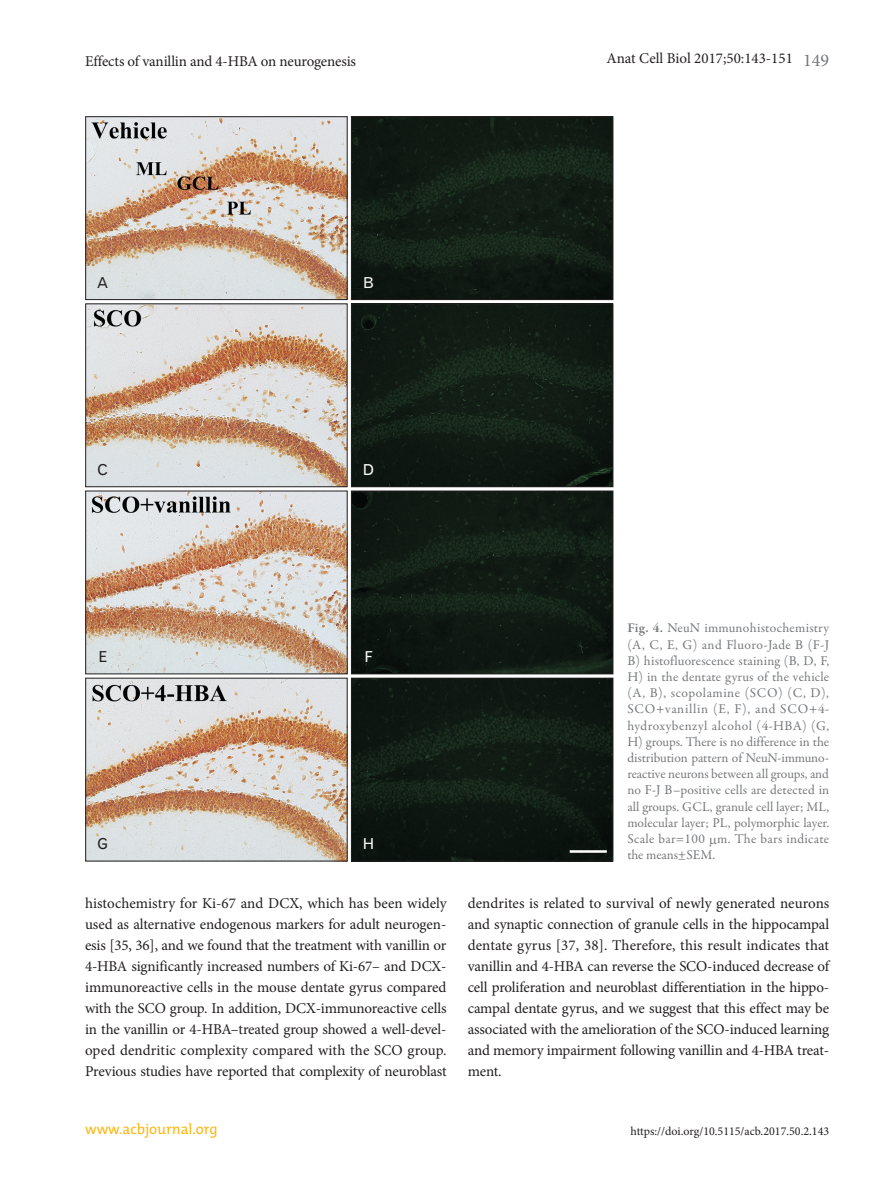
<style>
.page{position:relative;width:893px;height:1191px;background:#fff}
.page>*{position:absolute;margin:0;border:0;box-sizing:border-box;transform-origin:0 0}
.본문{font:15px/21px "Minion Pro";letter-spacing:-.01em;color:#231f20;text-align:justify}
.t1{font:15px "Gothic 720 BT Roman B";color:#231f20}
.t2{font:15px "Gothic 720 BT Roman B";color:#fff}
.t3{font:14.7px "The Mix";color:#fcb814}
.Fig_캡션{font:13.5px/16.2px "Garamond Premr Pro";letter-spacing:.01em;color:#76787b;text-align:justify}
.t4{font:12px "Minion Pro";color:#231f20}
.s1{font-size:18px;color:#76787b}
.s2{font-weight:600}
</style>
<div class="page">
<svg style="left:85px;top:116px;width:528px;height:745px;background:#727066"></svg>
<hr style="left:570px;top:850px;width:37px;height:2px;background:#fff">
<p class="본문" style="left:85px;top:50px;width:273px">Effects of vanillin and 4-HBA on neurogenesis</p>
<p class="본문" style="left:606px;top:48px;width:224px">Anat Cell Biol 2017;50:143-151 <span class="s1">149</span></p>
<p class="t1" style="left:98px;top:277px;width:12px">A</p>
<p class="t2" style="left:363px;top:277px;width:12px">B</p>
<p class="t1" style="left:98px;top:464px;width:12px">C</p>
<p class="t2" style="left:363px;top:464px;width:13px">D</p>
<p class="t1" style="left:98px;top:651px;width:10px">E</p>
<p class="t1" style="left:98px;top:838px;width:12px">G</p>
<p class="t2" style="left:364px;top:651px;width:10px">F</p>
<p class="t2" style="left:363px;top:838px;width:13px">H</p>
<p class="Fig_캡션" style="left:627px;top:620px;width:203px"><span class="s2">Fig. 4.</span> NeuN immunohistochemistry (A, C, E, G) and Fluoro-Jade B (F-J B) histofluorescence staining (B, D, F, H) in the dentate gyrus of the vehicle (A, B), scopolamine (SCO) (C, D), SCO+vanillin (E, F), and SCO+4- hydroxybenzyl alcohol (4-HBA) (G, H) groups. There is no difference in the distribution pattern of NeuN-immuno&shy;reactive neurons between all groups, and no F-J B–positive cells are detected in all groups. GCL, granule cell layer; ML, molecular layer; PL, polymorphic layer.<br>Scale bar=100 m. The bars indicate the means±SEM.</p>
<p class="본문" style="left:85px;top:892px;width:363px">histochemistry for Ki-67 and DCX, which has been widely used as alternative endogenous markers for adult neurogen&shy;esis [35, 36], and we found that the treatment with vanillin or 4-HBA significantly increased numbers of Ki-67– and DCX&shy;immunoreactive cells in the mouse dentate gyrus compared with the SCO group. In addition, DCX-immunoreactive cells in the vanillin or 4-HBA–treated group showed a well-devel&shy;oped dendritic complexity compared with the SCO group.<br>Previous studies have reported that complexity of neuroblast</p>
<p class="본문" style="left:468px;top:892px;width:363px">dendrites is related to survival of newly generated neurons and synaptic connection of granule cells in the hippocampal dentate gyrus [37, 38]. Therefore, this result indicates that vanillin and 4-HBA can reverse the SCO-induced decrease of cell proliferation and neuroblast differentiation in the hippo&shy;campal dentate gyrus, and we suggest that this effect may be associated with the amelioration of the SCO-induced learning and memory impairment following vanillin and 4-HBA treat&shy;ment.</p>
<p class="t3" style="left:85px;top:1117px;width:134px">www.acbjournal.org</p>
<p class="t4" style="left:631px;top:1123px;width:200px">https://doi.org/10.5115/acb.2017.50.2.143</p>
</div>
